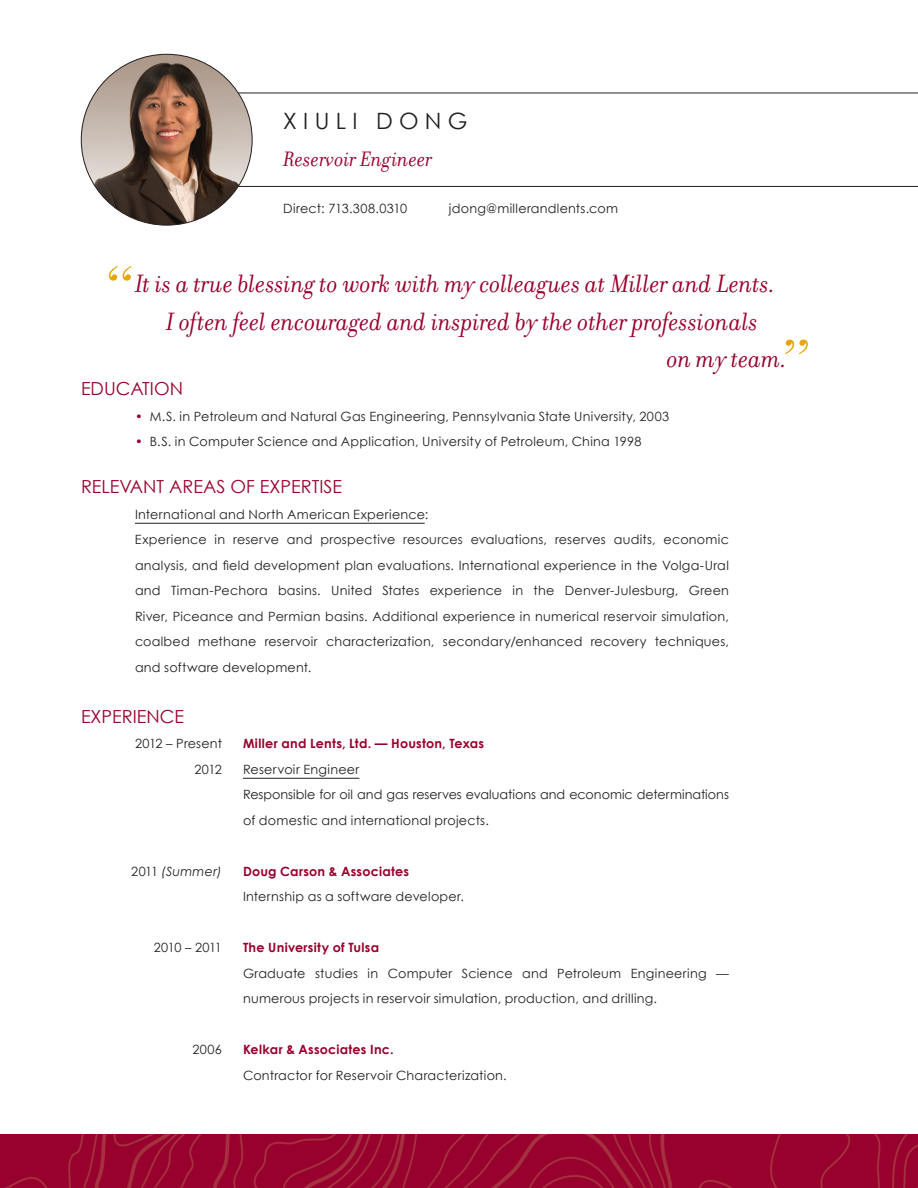
<style>
.page{position:relative;width:918px;height:1188px;background:#fff}
.page>*{position:absolute;margin:0;border:0;box-sizing:border-box;transform-origin:0 0}
.t1{font:italic 60px "Bodoni";color:#e7a512}
.t2{font:italic 27px/37.5px "Filosofia";letter-spacing:-.005em;color:#98012d;text-align:center}
.t3{font:italic 22.5px "Filosofia";color:#98012d}
.t4{font:22.5px "Century Gothic";letter-spacing:.28em;color:#231f20}
.t5{font:18px "Century Gothic";color:#98012d}
.t6{font:12.75px/25.5px "Century Gothic";letter-spacing:.02em;color:#231f20;text-align:justify}
.t7{font:12.75px/25.5px "Century Gothic";color:#231f20}
.t8{font:700 12.75px "Century Gothic";letter-spacing:.02em;color:#98012d}
.t9{font:italic 12.75px "Century Gothic";letter-spacing:.02em;color:#231f20}
.t10{font:12.75px "Century Gothic";letter-spacing:-.03em;color:#231f20}
.s1{color:#98012d}
.s2{font-style:normal}
</style>
<div class="page">
<hr style="left:135px;top:523px;width:290px;height:1px;background:#231f20">
<hr style="left:243px;top:778px;width:116px;height:1px;background:#231f20">
<hr style="left:225px;top:93px;width:693px;height:1px;background:#231f20">
<hr style="left:225px;top:186px;width:693px;height:1px;background:#231f20">
<img style="left:81px;top:54px;width:171px;height:171px;border-radius:85px">
<img style="left:0;top:1134px;width:918px;height:54px">
<p class="t4" style="left:283px;top:107px;width:186px">XIULI DONG</p>
<p class="t3" style="left:283px;top:147px;width:150px">Reservoir Engineer</p>
<p class="t6" style="left:283px;top:195px;width:125px">Direct: 713.308.0310</p>
<p class="t6" style="left:449px;top:195px;width:171px">jdong@millerandlents.com</p>
<p class="t1" style="left:104px;top:253px;width:28px">“</p>
<p class="t2" style="left:135px;top:266px;width:642px">It is a true blessing to work with my colleagues at Miller and Lents.<br>I often feel encouraged and inspired by the other professionals</p>
<p class="t2" style="left:667px;top:341px;width:122px">on my team.</p>
<p class="t1" style="left:780px;top:327px;width:28px">”</p>
<p class="t5" style="left:81px;top:378px;width:104px">EDUCATION</p>
<p class="t6" style="left:135px;top:403px;width:536px"><span class="s1">•</span> M.S. in Petroleum and Natural Gas Engineering, Pennsylvania State University, 2003</p>
<p class="t6" style="left:135px;top:429px;width:508px"><span class="s1">•</span> B.S. in Computer Science and Application, University of Petroleum, China 1998</p>
<p class="t5" style="left:81px;top:476px;width:263px">RELEVANT AREAS OF EXPERTISE</p>
<p class="t6" style="left:135px;top:501px;width:295px">International and North American Experience:</p>
<p class="t6" style="left:135px;top:527px;width:595px">Experience in reserve and prospective resources evaluations, reserves audits, economic analysis, and field development plan evaluations. International experience in the Volga-Ural and Timan-Pechora basins. United States experience in the Denver-Julesburg, Green River, Piceance and Permian basins. Additional experience in numerical reservoir simulation, coalbed methane reservoir characterization, secondary/enhanced recovery techniques, and software development.</p>
<p class="t5" style="left:81px;top:705px;width:105px">EXPERIENCE</p>
<p class="t6" style="left:135px;top:731px;width:88px">2012 – Present</p>
<p class="t8" style="left:243px;top:736px;width:243px">Miller and Lents, Ltd. — Houston, Texas</p>
<p class="t6" style="left:194px;top:756px;width:29px">2012</p>
<p class="t6" style="left:243px;top:756px;width:118px">Reservoir Engineer</p>
<p class="t7" style="left:243px;top:782px;width:487px">Responsible for oil and gas reserves evaluations and economic determinations of domestic and international projects.</p>
<p class="t9" style="left:131px;top:863px;width:92px"><span class="s2">2011</span> (Summer)</p>
<p class="t8" style="left:243px;top:863px;width:168px">Doug Carson &amp; Associates</p>
<p class="t6" style="left:243px;top:884px;width:223px">Internship as a software developer.</p>
<p class="t10" style="left:154px;top:940px;width:70px">2010 – 2011</p>
<p class="t8" style="left:243px;top:940px;width:138px">The University of Tulsa</p>
<p class="t6" style="left:243px;top:960px;width:487px">Graduate studies in Computer Science and Petroleum Engineering — numerous projects in reservoir simulation, production, and drilling.</p>
<p class="t6" style="left:192px;top:1037px;width:31px">2006</p>
<p class="t8" style="left:243px;top:1042px;width:152px">Kelkar &amp; Associates Inc.</p>
<p class="t6" style="left:243px;top:1062px;width:265px">Contractor for Reservoir Characterization.</p>
</div>
